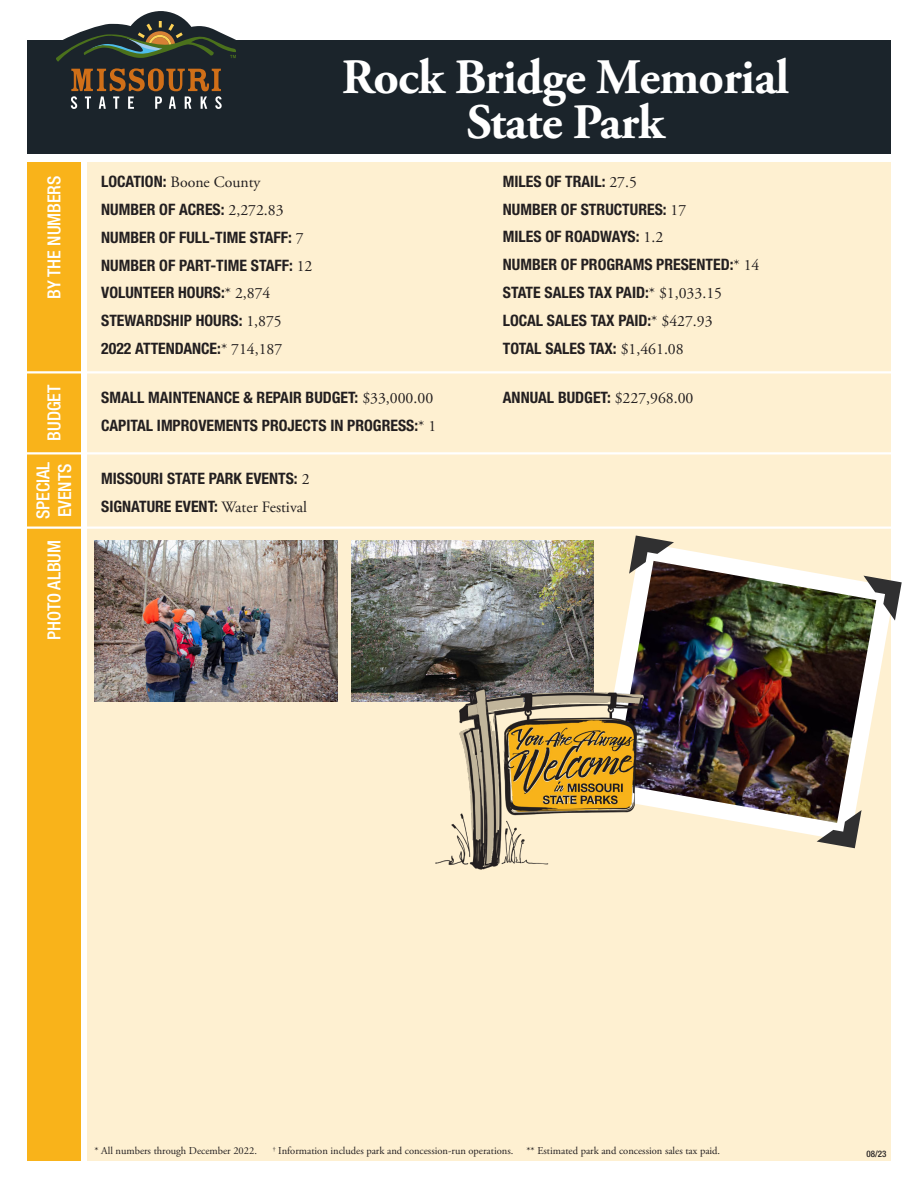
<style>
.page{position:relative;width:918px;height:1188px;background:#fff}
.page>*{position:absolute;margin:0;border:0;box-sizing:border-box;transform-origin:0 0}
.t1{font:700 49.5px/45px "Adobe Garamond Pro";letter-spacing:-.015em;color:#fff;text-align:center}
.t2{font:500 condensed 18px "Helvetica Neue LT Std";color:#fff}
.Listings{font:700 condensed 15.75px "Helvetica Neue LT Std";color:#231f20}
.Listings-2{font:15.75px "Adobe Garamond Pro";color:#231f20}
.t3{font:10.5px "Adobe Garamond Pro";color:#231f20}
.t4{font:500 condensed 9px "Helvetica Neue LT Std";color:#231f20}
.s1{font-family:"Helvetica Neue LT Std";font-weight:700;font-stretch:condensed}
.s2{font-family:"Adobe Garamond Pro";font-weight:400;font-stretch:normal}
</style>
<div class="page">
<div style="left:27px;top:40px;width:864px;height:114px;background:#1b242b"></div>
<svg style="left:56px;top:11px;width:180px;height:98px"></svg>
<div style="left:88px;top:162px;width:803px;height:999px;background:#fef0d1"></div>
<div style="left:27px;top:162px;width:54px;height:999px;background:#f9b31a"></div>
<hr style="left:27px;top:526px;width:864px;height:3px;background:#fff">
<hr style="left:27px;top:452px;width:864px;height:2px;background:#fff">
<hr style="left:27px;top:371px;width:864px;height:3px;background:#fff">
<svg style="left:674px;top:548px;width:215px;height:294px"></svg>
<img style="left:615px;top:561px;width:261px;height:262px">
<svg style="left:629px;top:536px;width:45px;height:38px;background:#8c8783"></svg>
<svg style="left:864px;top:576px;width:38px;height:45px;background:#92958c"></svg>
<svg style="left:817px;top:810px;width:45px;height:38px;background:#8f8b83"></svg>
<img style="left:351px;top:540px;width:243px;height:162px">
<img style="left:95px;top:540px;width:243px;height:162px">
<img style="left:432px;top:685px;width:216px;height:185px">
<p class="t2" style="left:43px;top:299px;width:125px;rotate:-90deg">BY THE NUMBERS</p>
<p class="t2" style="left:43px;top:441px;width:57px;rotate:-90deg">BUDGET</p>
<p class="t2" style="left:33px;top:519px;width:59px;rotate:-90deg">SPECIAL</p>
<p class="t2" style="left:54px;top:517px;width:55px;rotate:-90deg">EVENTS</p>
<p class="t2" style="left:43px;top:640px;width:101px;rotate:-90deg">PHOTO ALBUM</p>
<p class="Listings-2" style="left:101px;top:172px;width:161px"><span class="s1">LOCATION:</span> Boone County</p>
<p class="Listings" style="left:101px;top:200px;width:184px">NUMBER OF ACRES: <span class="s2">2,272.83</span></p>
<p class="Listings" style="left:101px;top:228px;width:204px">NUMBER OF FULL-TIME STAFF: <span class="s2">7</span></p>
<p class="Listings" style="left:101px;top:255px;width:213px">NUMBER OF PART-TIME STAFF: <span class="s2">12</span></p>
<p class="Listings" style="left:101px;top:283px;width:171px">VOLUNTEER HOURS:<span class="s2">* 2,874</span></p>
<p class="Listings" style="left:101px;top:311px;width:182px">STEWARDSHIP HOURS: <span class="s2">1,875</span></p>
<p class="Listings" style="left:101px;top:339px;width:183px">2022 ATTENDANCE:<span class="s2">* 714,187</span></p>
<p class="t1" style="left:342px;top:56px;width:449px">Rock Bridge Memorial<br>State Park</p>
<p class="Listings" style="left:503px;top:172px;width:136px">MILES OF TRAIL: <span class="s2">27.5</span></p>
<p class="Listings" style="left:503px;top:199px;width:185px">NUMBER OF STRUCTURES: <span class="s2">17</span></p>
<p class="Listings" style="left:503px;top:227px;width:162px">MILES OF ROADWAYS: <span class="s2">1.2</span></p>
<p class="Listings" style="left:503px;top:255px;width:258px">NUMBER OF PROGRAMS PRESENTED:<span class="s2">* 14</span></p>
<p class="Listings" style="left:503px;top:283px;width:221px">STATE SALES TAX PAID:<span class="s2">* $1,033.15</span></p>
<p class="Listings" style="left:503px;top:311px;width:211px">LOCAL SALES TAX PAID:<span class="s2">* $427.93</span></p>
<p class="Listings" style="left:503px;top:339px;width:182px">TOTAL SALES TAX: <span class="s2">$1,461.08</span></p>
<p class="Listings" style="left:101px;top:388px;width:333px">SMALL MAINTENANCE &amp; REPAIR BUDGET: <span class="s2">$33,000.00</span></p>
<p class="Listings" style="left:101px;top:416px;width:336px">CAPITAL IMPROVEMENTS PROJECTS IN PROGRESS:<span class="s2">* 1</span></p>
<p class="Listings" style="left:101px;top:469px;width:210px">MISSOURI STATE PARK EVENTS: <span class="s2">2</span></p>
<p class="Listings" style="left:101px;top:497px;width:207px">SIGNATURE EVENT: <span class="s2">Water Festival</span></p>
<p class="Listings" style="left:503px;top:388px;width:192px">ANNUAL BUDGET: <span class="s2">$227,968.00</span></p>
<p class="t3" style="left:94px;top:1144px;width:164px">* All numbers through December 2022.</p>
<p class="t3" style="left:273px;top:1144px;width:242px"><sup>†</sup> Information includes park and concession-run operations.</p>
<p class="t3" style="left:527px;top:1144px;width:195px">** Estimated park and concession sales tax paid.</p>
<p class="t4" style="left:866px;top:1148px;width:21px">08/23</p>
<p class="t4" style="left:871px;top:1148px;width:6px">6</p>
</div>
